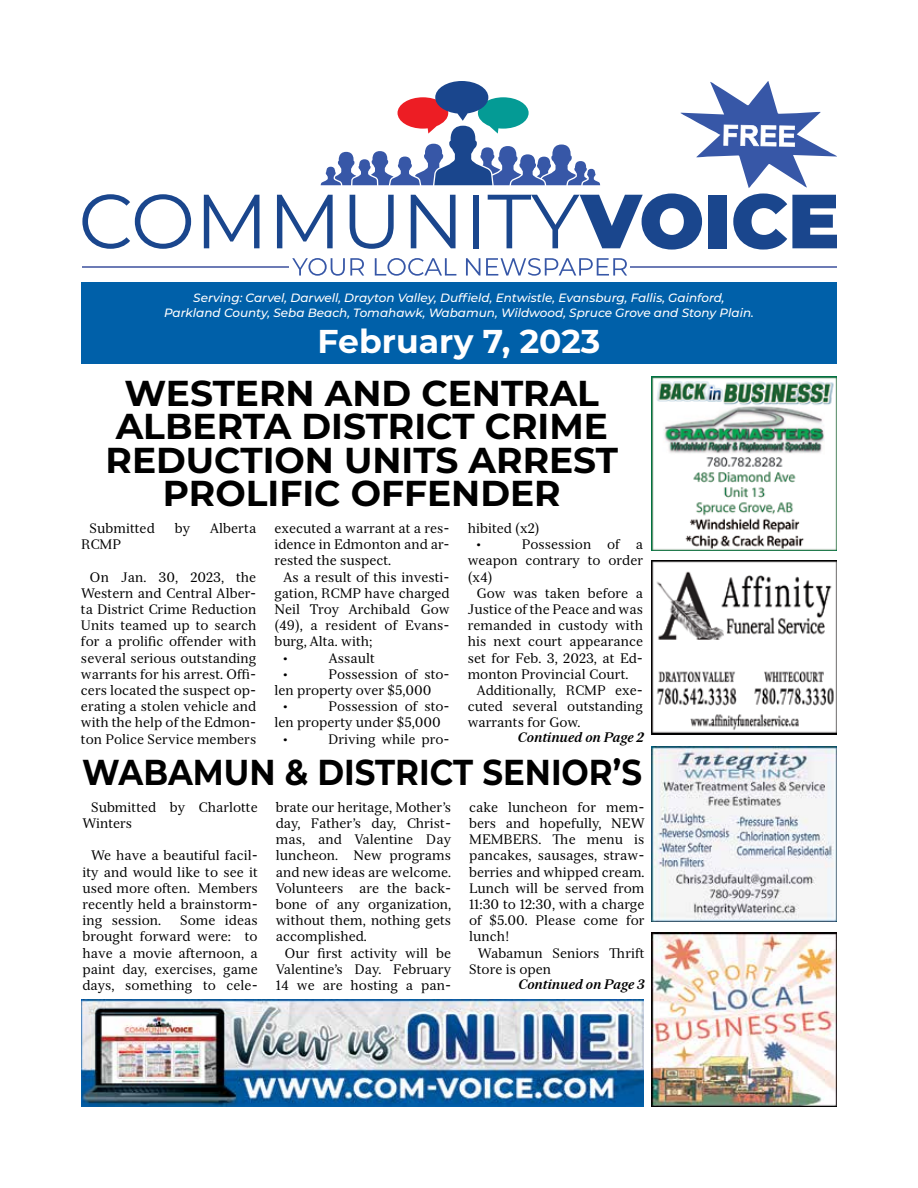
<style>
.page{position:relative;width:918px;height:1188px;background:#fff}
.page>*{position:absolute;margin:0;border:0;box-sizing:border-box;transform-origin:0 0}
.t1{font:700 36px "Montserrat";color:#000}
.t2{font:700 36px "Montserrat";color:#000;scale:.9 1}
.t3{font:700 33px "Montserrat";color:#fff}
.t4{font:13.5px/16.2px "Serif 12 Beta";color:#000;text-align:justify}
.t5{font:italic 700 13.5px "Serif 12 Beta";color:#000}
.t6{font:italic 500 12px/14.4px "Montserrat";color:#fff;text-align:center}
</style>
<div class="page">
<div style="left:81px;top:282px;width:756px;height:81px;background:#0060a9"></div>
<hr style="left:82px;top:266px;width:207px;height:2px;background:#6c7bb5">
<hr style="left:630px;top:266px;width:207px;height:2px;background:#6c7bb5">
<svg style="left:292px;top:258px;width:72px;height:18px"></svg>
<svg style="left:375px;top:258px;width:81px;height:18px"></svg>
<svg style="left:466px;top:258px;width:14px;height:18px"></svg>
<svg style="left:486px;top:258px;width:141px;height:18px"></svg>
<svg style="left:82px;top:194px;width:109px;height:55px"></svg>
<svg style="left:204px;top:195px;width:56px;height:53px"></svg>
<svg style="left:277px;top:81px;width:560px;height:169px"></svg>
<img style="left:81px;top:1000px;width:562px;height:107px">
<img style="left:652px;top:376px;width:185px;height:174px">
<img style="left:652px;top:561px;width:185px;height:174px">
<img style="left:652px;top:747px;width:185px;height:174px">
<img style="left:652px;top:932px;width:185px;height:175px">
<p class="t6" style="left:164px;top:290px;width:591px">Serving: Carvel, Darwell, Drayton Valley, Duffield, Entwistle, Evansburg, Fallis, Gainford,<br>Parkland County, Seba Beach, Tomahawk, Wabamun, Wildwood, Spruce Grove and Stony Plain.</p>
<h2 class="t3" style="left:318px;top:318px;width:284px">FEBRUARY 7, 2023</h2>
<h1 class="t1" style="left:125px;top:368px;width:476px">WESTERN AND CENTRAL</h1>
<h1 class="t1" style="left:116px;top:401px;width:494px">ALBERTA DISTRICT CRIME</h1>
<h1 class="t1" style="left:106px;top:434px;width:514px">REDUCTION UNITS ARREST</h1>
<h1 class="t1" style="left:163px;top:467px;width:214px">PROLIFIC OFF</h1>
<h1 class="t1" style="left:427px;top:467px;width:135px">ENDER</h1>
<p class="t4" style="left:90px;top:520px;width:67px">Submitted</p>
<p class="t4" style="left:175px;top:520px;width:17px">by</p>
<p class="t4" style="left:210px;top:520px;width:48px">Alberta</p>
<p class="t4" style="left:81px;top:536px;width:42px">RCMP</p>
<p class="t4" style="left:81px;top:569px;width:177px;text-indent:9px">On Jan. 30, 2023, the Western and Central Alber&shy;ta District Crime Reduction Units teamed up to search for a prolific offender with several serious outstanding warrants for his arrest. Offi&shy;cers located the suspect op&shy;erating a stolen vehicle and with the help of the Edmon&shy;ton Police Service members</p>
<p class="t4" style="left:274px;top:520px;width:177px">executed a warrant at a res&shy;idence in Edmonton and ar&shy;rested the suspect.</p>
<p class="t4" style="left:283px;top:569px;width:168px">As a result of this investi-</p>
<p class="t4" style="left:274px;top:585px;width:177px">gation, RCMP have charged</p>
<p class="t4" style="left:274px;top:601px;width:177px">Neil Troy Archibald Gow</p>
<p class="t4" style="left:274px;top:617px;width:177px">(49), a resident of Evans-</p>
<p class="t4" style="left:274px;top:634px;width:100px">burg, Alta. with;</p>
<p class="t4" style="left:283px;top:650px;width:6px">•</p>
<p class="t4" style="left:328px;top:650px;width:48px">Assault</p>
<p class="t4" style="left:283px;top:666px;width:6px">•</p>
<p class="t4" style="left:328px;top:666px;width:123px">Possession of sto-</p>
<p class="t4" style="left:274px;top:682px;width:159px">len property over $5,000</p>
<p class="t4" style="left:283px;top:698px;width:6px">•</p>
<p class="t4" style="left:328px;top:698px;width:123px">Possession of sto-</p>
<p class="t4" style="left:274px;top:715px;width:168px">len property under $5,000</p>
<p class="t4" style="left:283px;top:731px;width:6px">•</p>
<p class="t4" style="left:328px;top:731px;width:123px">Driving while pro-</p>
<p class="t4" style="left:476px;top:520px;width:65px;text-indent:-9px">hibited (x2) •</p>
<p class="t4" style="left:468px;top:536px;width:177px;text-indent:54px">Possession of a weapon contrary to order (x4)</p>
<p class="t4" style="left:468px;top:585px;width:177px;text-indent:9px">Gow was taken before a Justice of the Peace and was remanded in custody with his next court appearance set for Feb. 3, 2023, at Ed&shy;monton Provincial Court.</p>
<p class="t4" style="left:468px;top:682px;width:177px;text-indent:9px">Additionally, RCMP exe&shy;cuted several outstanding warrants for Gow.</p>
<p class="t5" style="left:518px;top:729px;width:127px">Continued on Page 2</p>
<h1 class="t2" style="left:82px;top:747px;width:624px">WABAMUN &amp; DISTRICT SENIOR’S</h1>
<p class="t4" style="left:82px;top:799px;width:177px;text-indent:9px">Submitted by Charlotte<br>Winters</p>
<p class="t4" style="left:82px;top:848px;width:177px;text-indent:9px">We have a beautiful facil&shy;ity and would like to see it used more often. Members recently held a brainstorm&shy;ing session.</p>
<p class="t4" style="left:82px;top:912px;width:177px;text-indent:98px">Some ideas brought forward were: to have a movie afternoon, a paint day, exercises, game days, something to cele-</p>
<p class="t4" style="left:276px;top:799px;width:177px">brate our heritage, Mother’s day, Father’s day, Christ&shy;mas, and Valentine Day luncheon. New programs and new ideas are welcome.<br>Volunteers are the back&shy;bone of any organization, without them, nothing gets accomplished.</p>
<p class="t4" style="left:276px;top:945px;width:177px;text-indent:9px">Our first activity will be Valentine’s Day. February 14 we are hosting a pan-</p>
<p class="t4" style="left:469px;top:799px;width:177px">cake luncheon for mem&shy;bers and hopefully, NEW MEMBERS. The menu is pancakes, sausages, straw&shy;berries and whipped cream.<br>Lunch will be served from 11:30 to 12:30, with a charge of $5.00. Please come for lunch!</p>
<p class="t4" style="left:469px;top:945px;width:177px;text-indent:9px">Wabamun Seniors Thrift<br>Store is open</p>
<p class="t5" style="left:518px;top:976px;width:128px">Continued on Page 3</p>
</div>
